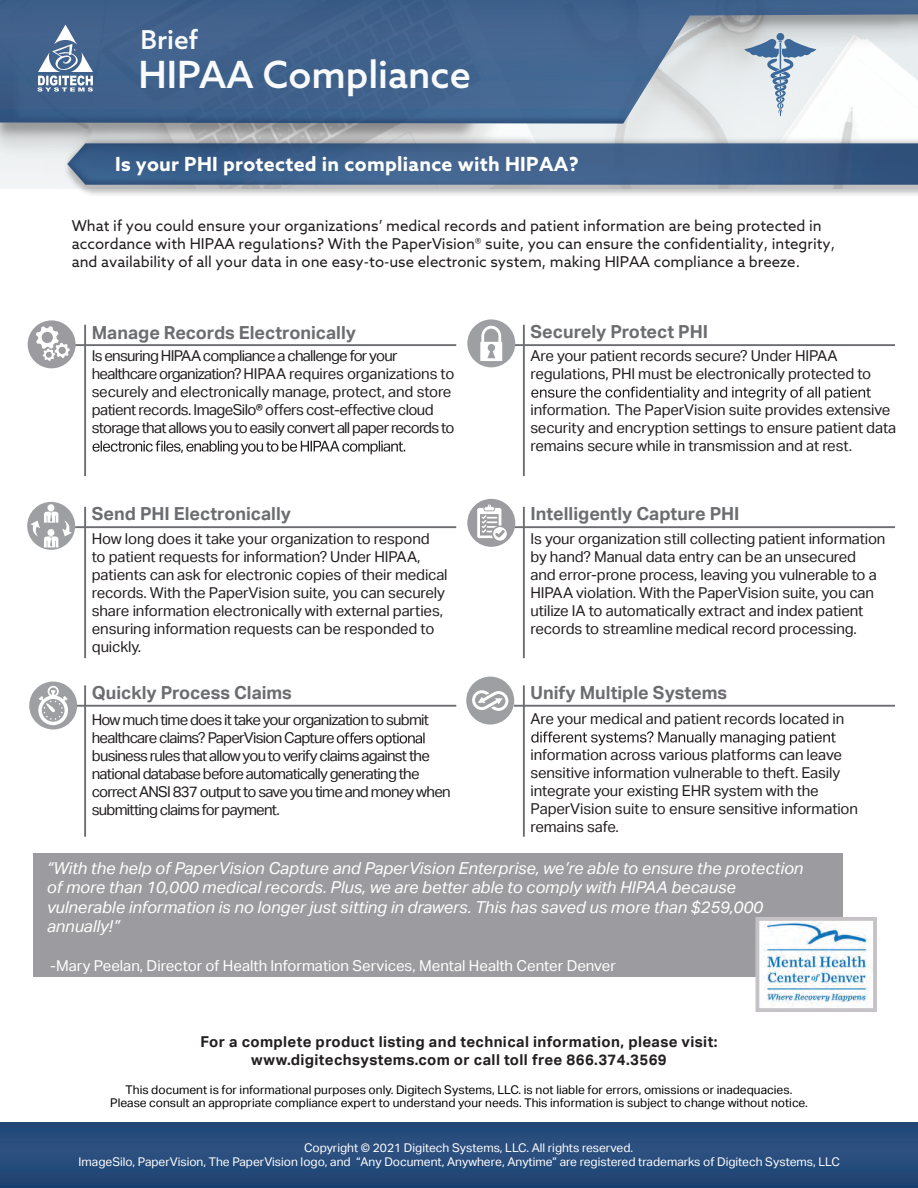
<style>
.page{position:relative;width:918px;height:1188px;background:#fff}
.page>*{position:absolute;margin:0;border:0;box-sizing:border-box;transform-origin:0 0}
.t1{font:500 37.5px "Azo Sans";color:#f9fafc}
.t2{font:500 26.1px "Azo Sans";color:#f9fafc}
.t3{font:700 19.5px "Azo Sans";letter-spacing:.015em;color:#fff}
.t4{font:700 18px "Aktiv Grotesk";color:#6c6d70}
.t5{font:italic 16.5px/19.5px "Aktiv Grotesk";color:#fff}
.t6{font:15px/18px "Aktiv Grotesk";letter-spacing:-.01em;color:#231f20}
.t7{font:15px/18px "Aktiv Grotesk";letter-spacing:-.05em;color:#231f20}
.t8{font:15px/18px "Azo Sans";color:#211d1e}
.t9{font:15px/18px "Aktiv Grotesk";letter-spacing:-.04em;color:#231f20}
.t10{font:700 15px/18px "Aktiv Grotesk";letter-spacing:.025em;color:#231f20;text-align:center}
.t11{font:15px "Aktiv Grotesk";color:#fff}
.t12{font:12px/13.5px "Aktiv Grotesk";color:#000;text-align:center}
.t13{font:12px/14.4px "Aktiv Grotesk";color:#fff}
</style>
<div class="page">
<img style="left:18px;top:175px;width:900px;height:20px">
<img style="left:0;top:0;width:918px;height:175px">
<svg style="left:37px;top:25px;width:56px;height:67px"></svg>
<svg style="left:744px;top:33px;width:72px;height:83px;background:#c1ceda"></svg>
<svg style="left:93px;top:441px;width:312px;height:14px"></svg>
<hr style="left:84px;top:325px;width:2px;height:151px;background:#6c6d70">
<hr style="left:75px;top:344px;width:381px;height:2px;background:#6c6d70">
<hr style="left:84px;top:507px;width:2px;height:151px;background:#6c6d70">
<hr style="left:75px;top:526px;width:381px;height:2px;background:#6c6d70">
<hr style="left:84px;top:685px;width:2px;height:152px;background:#6c6d70">
<hr style="left:75px;top:705px;width:381px;height:2px;background:#6c6d70">
<hr style="left:523px;top:325px;width:2px;height:151px;background:#6c6d70">
<hr style="left:514px;top:344px;width:381px;height:2px;background:#6c6d70">
<hr style="left:523px;top:507px;width:2px;height:151px;background:#6c6d70">
<hr style="left:514px;top:526px;width:381px;height:2px;background:#6c6d70">
<hr style="left:523px;top:685px;width:2px;height:152px;background:#6c6d70">
<hr style="left:514px;top:705px;width:381px;height:2px;background:#6c6d70">
<div style="left:33px;top:854px;width:810px;height:123px;background:#9c9ca0"></div>
<img style="left:760px;top:922px;width:112px;height:83px">
<div style="left:755px;top:917px;width:122px;height:95px;border:4px solid #c4c2c5"></div>
<div style="left:466px;top:677px;width:48px;height:48px;background:#9d9fa2;border-radius:50%"></div>
<svg style="left:472px;top:690px;width:36px;height:21px"></svg>
<svg style="left:27px;top:502px;width:48px;height:48px"></svg>
<div style="left:47px;top:504px;width:7px;height:7px;background:#fff;border-radius:50%"></div>
<svg style="left:30px;top:512px;width:42px;height:35px"></svg>
<div style="left:28px;top:320px;width:48px;height:48px;background:#9c9ca0;border-radius:50%"></div>
<svg style="left:36px;top:326px;width:34px;height:35px"></svg>
<div style="left:29px;top:682px;width:48px;height:47px;background:#9d9fa2;border-radius:50%"></div>
<svg style="left:38px;top:686px;width:30px;height:39px"></svg>
<svg style="left:531px;top:387px;width:340px;height:14px"></svg>
<svg style="left:531px;top:731px;width:305px;height:14px"></svg>
<svg style="left:337px;top:732px;width:88px;height:14px"></svg>
<div style="left:467px;top:499px;width:48px;height:48px;background:#9c9ca0;border-radius:50%"></div>
<div style="left:492px;top:525px;width:16px;height:17px;border:2px solid #9c9ca0;border-radius:50%"></div>
<svg style="left:477px;top:504px;width:28px;height:34px"></svg>
<div style="left:467px;top:319px;width:48px;height:48px;background:#9d9fa2;border-radius:50%"></div>
<svg style="left:480px;top:326px;width:22px;height:35px"></svg>
<div style="left:0;top:1123px;width:918px;height:65px;background:#254b7b"></div>
<h2 class="t2" style="left:141px;top:22px;width:59px">Brief</h2>
<h1 class="t1" style="left:138px;top:50px;width:334px">HIPAA Compliance</h1>
<h3 class="t3" style="left:115px;top:151px;width:465px">Is your PHI protected in compliance with HIPAA?</h3>
<p class="t8" style="left:72px;top:216px;width:765px">What if you could ensure your organizations’ medical records and patient information are being protected in accordance with HIPAA regulations? With the PaperVision® suite, you can ensure the confidentiality, integrity, and availability of all your data in one easy-to-use electronic system, making HIPAA compliance a breeze.</p>
<p class="t4" style="left:92px;top:323px;width:266px">Manage Records Electronically</p>
<p class="t4" style="left:531px;top:321px;width:179px">Securely Protect PHI</p>
<p class="t9" style="left:92px;top:347px;width:364px">Is ensuring HIPAA compliance a challenge for your healthcare organization? HIPAA requires organizations to securely and electronically manage, protect, and store</p>
<p class="t7" style="left:92px;top:419px;width:364px">storage that allows you to easily convert all paper records to</p>
<p class="t9" style="left:92px;top:401px;width:343px">patient records. ImageSilo® offers cost-effective cloud</p>
<p class="t6" style="left:531px;top:347px;width:342px">Are your patient records secure? Under HIPAA regulations, PHI must be electronically protected to</p>
<p class="t6" style="left:531px;top:401px;width:367px">information. The PaperVision suite provides extensive security and encryption settings to ensure patient data remains secure while in transmission and at rest.</p>
<p class="t4" style="left:92px;top:503px;width:201px">Send PHI Electronically</p>
<p class="t4" style="left:531px;top:503px;width:211px">Intelligently Capture PHI</p>
<p class="t6" style="left:92px;top:529px;width:357px">How long does it take your organization to respond<br>to patient requests for information? Under HIPAA, patients can ask for electronic copies of their medical records. With the PaperVision suite, you can securely</p>
<p class="t6" style="left:92px;top:601px;width:353px">share information electronically with external parties, ensuring information requests can be responded to quickly.</p>
<p class="t6" style="left:531px;top:529px;width:357px">Is your organization still collecting patient information by hand? Manual data entry can be an unsecured<br>and error-prone process, leaving you vulnerable to a HIPAA violation. With the PaperVision suite, you can utilize IA to automatically extract and index patient records to streamline medical record processing.</p>
<p class="t4" style="left:92px;top:682px;width:202px">Quickly Process Claims</p>
<p class="t4" style="left:531px;top:682px;width:198px">Unify Multiple Systems</p>
<p class="t7" style="left:92px;top:711px;width:360px">How much time does it take your organization to submit healthcare claims? PaperVision Capture<br>business rules that allow you to verify claims against the national database before automatically generating the correct ANSI 837 output to save you time and money when submitting claims for payment.</p>
<p class="t6" style="left:531px;top:710px;width:315px">Are your medical and patient records located in</p>
<p class="t6" style="left:531px;top:746px;width:329px">information across various platforms can leave sensitive information vulnerable to theft. Easily integrate your existing EHR system with the PaperVision suite to ensure sensitive information remains safe.</p>
<p class="t5" style="left:47px;top:858px;width:758px">“With the help of PaperVision Capture and PaperVision Enterprise, we’re able to ensure the protection of more than 10,000 medical records. Plus, we are better able to comply with HIPAA because vulnerable information is no longer just sitting in drawers. This has saved us more than $259,000 annually!”</p>
<p class="t11" style="left:50px;top:957px;width:567px">-Mary Peelan, Director of Health Information Services, Mental Health Center Denver</p>
<p class="t10" style="left:200px;top:1033px;width:518px">For a complete product listing and technical information, please visit: www.digitechsystems.com or call toll free 866.374.3569</p>
<p class="t12" style="left:110px;top:1083px;width:699px">This document is for informational purposes only. Digitech Systems, LLC. is not liable for errors, omissions or inadequacies.<br>Please consult an appropriate compliance expert to understand your needs. This information is subject to change without notice.</p>
<p class="t13" style="left:79px;top:1140px;width:763px;text-indent:225px">Copyright © 2021 Digitech Systems, LLC. All rights reserved.<br>ImageSilo, PaperVision, The PaperVision logo, and “Any Document, Anywhere, Anytime” are registered trademarks of Digitech Systems, LLC</p>
</div>
